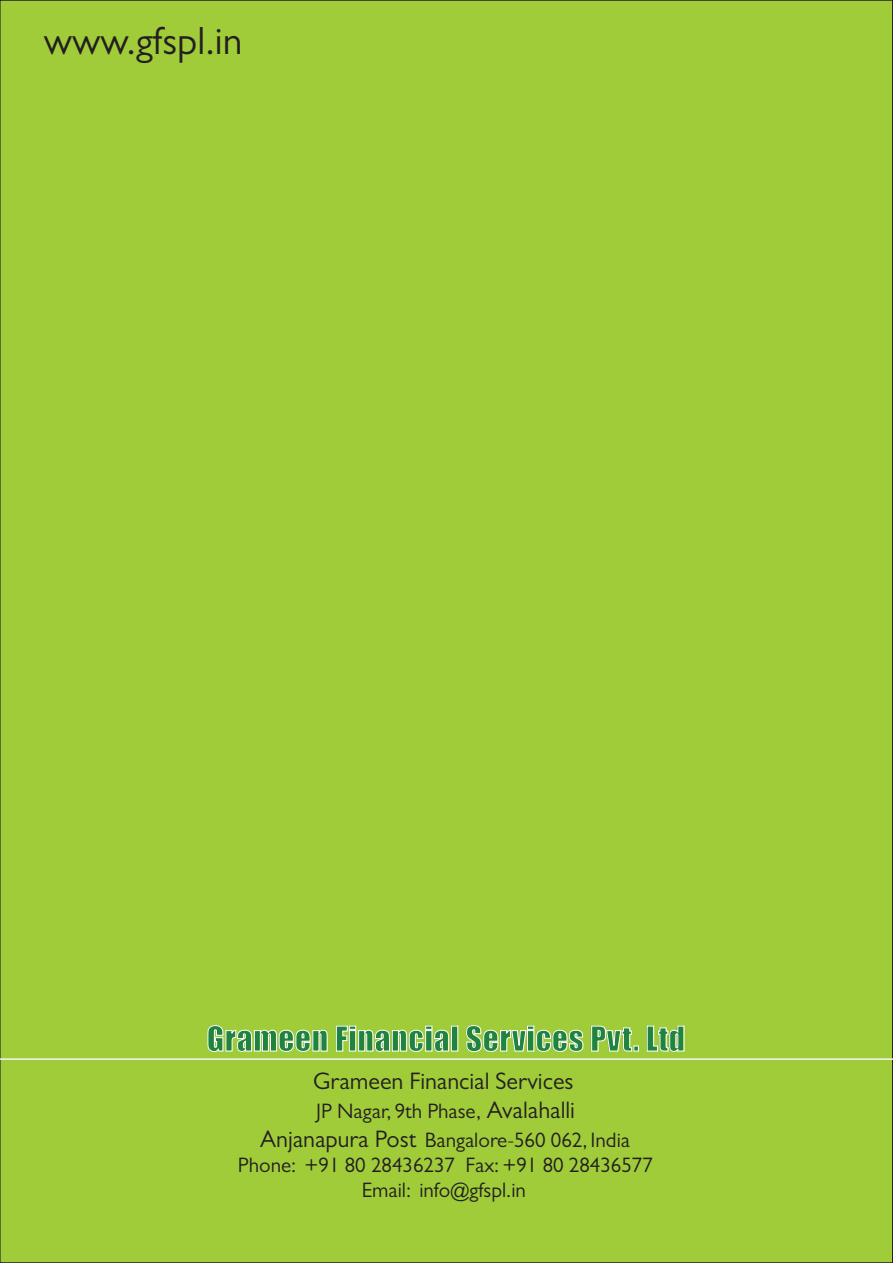
<style>
.page{position:relative;width:893px;height:1263px;background:#a0cc3a}
.page>*{position:absolute;margin:0;border:0;box-sizing:border-box;transform-origin:0 0}
.t1{font:39.6px "Gill Sans";color:#231f20}
.t2{font:31.5px "Impact";letter-spacing:.02em;color:#218341}
.t3{font:24px "Gill Sans";color:#231f20}
.t4{font:21px/28.8px "Gill Sans";color:#231f20;text-align:center}
.s1{font-size:24px}
</style>
<div class="page">
<svg style="left:207px;top:1025px;width:121px;height:27px;background:#b5d766"></svg>
<svg style="left:336px;top:1025px;width:113px;height:27px;background:#b6d869"></svg>
<div style="left:451px;top:1026px;width:7px;height:25px;border:1px solid #fff"></div>
<svg style="left:466px;top:1025px;width:118px;height:27px;background:#b5d766"></svg>
<svg style="left:591px;top:1025px;width:48px;height:27px"></svg>
<svg style="left:646px;top:1025px;width:39px;height:27px"></svg>
<hr style="left:0;top:1058px;width:893px;height:2px;background:#f5f6f6">
<h1 class="t1" style="left:44px;top:18px;width:200px">www.gfspl.in</h1>
<h2 class="t2" style="left:207px;top:1014px;width:479px">Grameen Financial Services Pvt. Ltd</h2>
<p class="t3" style="left:313px;top:1067px;width:262px">Grameen Financial Services</p>
<p class="t4" style="left:260px;top:1096px;width:371px">JP Nagar, 9th Phase, <span class="s1">Avalahalli<br>Anjanapura Post</span> Bangalore-560 062, India</p>
<p class="t4" style="left:238px;top:1152px;width:417px;line-height:25.2px">Phone: +91 80 28436237 Fax: +91 80 28436577<br>Email: info@gfspl.in</p>
</div>
